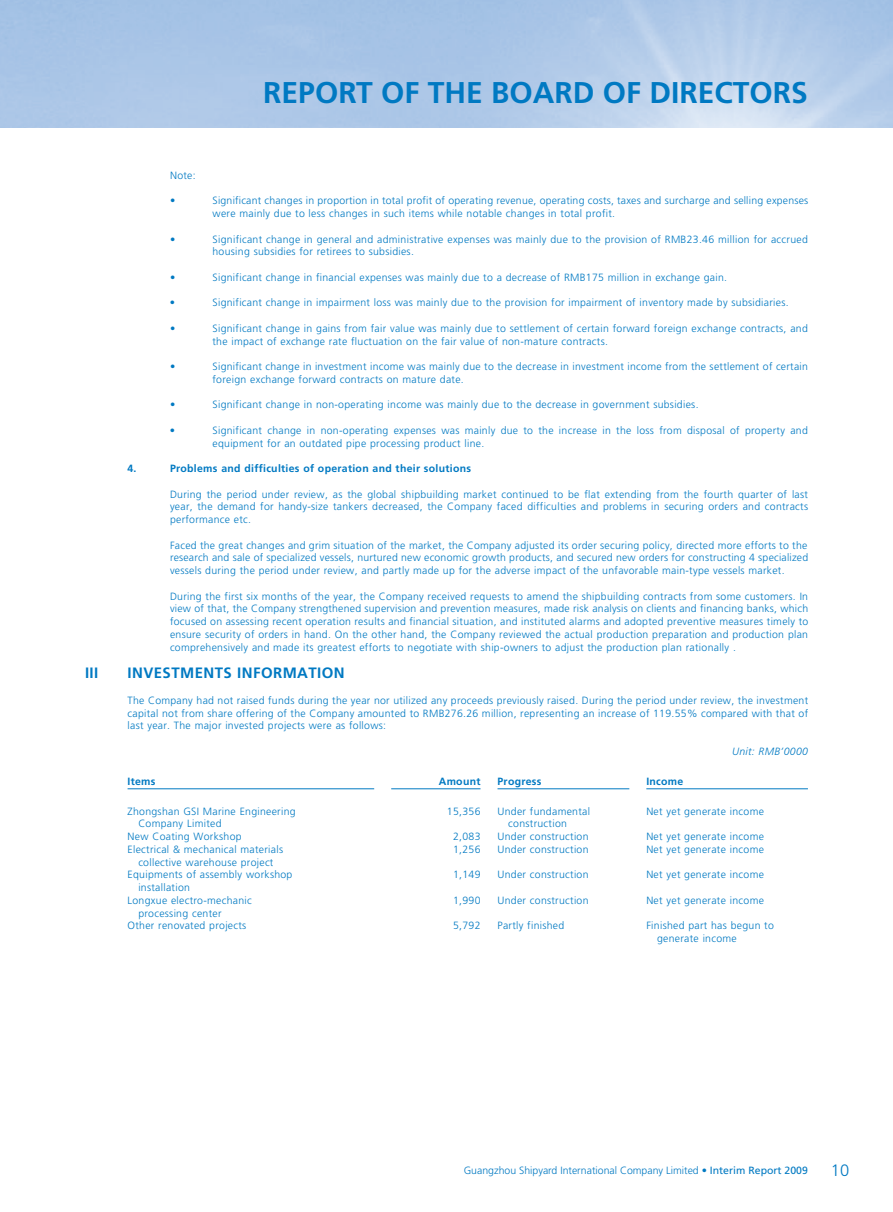
<style>
.page{position:relative;width:893px;height:1212px;background:#fff}
.page>*{position:absolute;margin:0;border:0;box-sizing:border-box;transform-origin:0 0}
.t1{font:700 30px "Frutiger LT Std";color:#0079c2}
.t2{font:300 16.5px "Frutiger LT Std";color:#0079c2}
.t3{font:700 15px "Frutiger LT Std";letter-spacing:.03em;color:#0079c2}
.t4{font:300 10.5px/12.8px "Frutiger LT Std";letter-spacing:.03em;color:#0079c2}
.t5{font:700 10.5px "Frutiger LT Std";letter-spacing:.03em;color:#0079c2}
.t6{font:300 10.5px "Frutiger LT Std";color:#0079c2}
.t7{font:italic 300 10.5px "Frutiger LT Std";letter-spacing:.03em;color:#0079c2}
.s1{font-weight:400}
</style>
<div class="page">
<img style="left:0;top:0;width:1px;height:128px">
<hr style="left:128px;top:788px;width:246px;height:1px;background:#0079c2">
<hr style="left:391px;top:788px;width:89px;height:1px;background:#0079c2">
<hr style="left:497px;top:788px;width:132px;height:1px;background:#0079c2">
<hr style="left:646px;top:788px;width:162px;height:1px;background:#0079c2">
<h3 class="t3" style="left:85px;top:664px;width:15px">III</h3>
<p class="t5" style="left:127px;top:462px;width:11px">4.</p>
<h1 class="t1" style="left:263px;top:75px;width:546px">REPORT OF THE BOARD OF DIRECTORS</h1>
<p class="t4" style="left:170px;top:169px;width:27px">Note:</p>
<p class="t4" style="left:170px;top:194px;width:7px">•</p>
<p class="t4" style="left:170px;top:233px;width:7px">•</p>
<p class="t4" style="left:170px;top:271px;width:7px">•</p>
<p class="t4" style="left:170px;top:296px;width:7px">•</p>
<p class="t4" style="left:170px;top:322px;width:7px">•</p>
<p class="t4" style="left:170px;top:360px;width:7px">•</p>
<p class="t4" style="left:170px;top:398px;width:7px">•</p>
<p class="t4" style="left:170px;top:424px;width:7px">•</p>
<p class="t4" style="left:213px;top:194px;width:597px">Significant changes in proportion in total profit of operating revenue, operating costs, taxes and surcharge and selling expenses</p>
<p class="t4" style="left:213px;top:207px;width:404px">were mainly due to less changes in such items while notable changes in total profit.</p>
<p class="t4" style="left:213px;top:233px;width:597px">Significant change in general and administrative expenses was mainly due to the provision of RMB23.46 million for accrued</p>
<p class="t4" style="left:213px;top:245px;width:203px">housing subsidies for retirees to subsidies.</p>
<p class="t4" style="left:213px;top:271px;width:516px">Significant change in financial expenses was mainly due to a decrease of RMB175 million in exchange gain.</p>
<p class="t4" style="left:212px;top:296px;width:578px">Significant change in impairment loss was mainly due to the provision for impairment of inventory made by subsidiaries.</p>
<p class="t4" style="left:213px;top:322px;width:597px">Significant change in gains from fair value was mainly due to settlement of certain forward foreign exchange contracts, and</p>
<p class="t4" style="left:212px;top:335px;width:397px">the impact of exchange rate fluctuation on the fair value of non-mature contracts.</p>
<p class="t4" style="left:213px;top:360px;width:597px">Significant change in investment income was mainly due to the decrease in investment income from the settlement of certain</p>
<p class="t4" style="left:212px;top:373px;width:253px">foreign exchange forward contracts on mature date.</p>
<p class="t4" style="left:213px;top:398px;width:488px">Significant change in non-operating income was mainly due to the decrease in government subsidies.</p>
<p class="t4" style="left:212px;top:424px;width:51px">Significant</p>
<p class="t4" style="left:659px;top:424px;width:24px">from</p>
<p class="t4" style="left:730px;top:424px;width:11px">of</p>
<p class="t4" style="left:267px;top:424px;width:36px">change</p>
<p class="t4" style="left:465px;top:424px;width:32px">mainly</p>
<p class="t4" style="left:501px;top:424px;width:19px">due</p>
<p class="t4" style="left:538px;top:424px;width:17px">the</p>
<p class="t4" style="left:616px;top:424px;width:17px">the</p>
<p class="t4" style="left:637px;top:424px;width:19px">loss</p>
<p class="t4" style="left:687px;top:424px;width:39px">disposal</p>
<p class="t4" style="left:790px;top:424px;width:19px">and</p>
<p class="t4" style="left:307px;top:424px;width:10px">in</p>
<p class="t4" style="left:321px;top:424px;width:69px">non-operating</p>
<p class="t4" style="left:559px;top:424px;width:40px">increase</p>
<p class="t4" style="left:602px;top:424px;width:10px">in</p>
<p class="t4" style="left:523px;top:424px;width:11px">to</p>
<p class="t4" style="left:745px;top:424px;width:41px">property</p>
<p class="t4" style="left:394px;top:424px;width:44px">expenses</p>
<p class="t4" style="left:441px;top:424px;width:20px">was</p>
<p class="t4" style="left:213px;top:437px;width:273px">equipment for an outdated pipe processing product line.</p>
<p class="t5" style="left:170px;top:462px;width:303px">Problems and difficulties of operation and their solutions</p>
<p class="t4" style="left:584px;top:488px;width:17px">flat</p>
<p class="t4" style="left:656px;top:488px;width:24px">from</p>
<p class="t4" style="left:704px;top:488px;width:31px">fourth</p>
<p class="t4" style="left:777px;top:488px;width:11px">of</p>
<p class="t4" style="left:207px;top:488px;width:17px">the</p>
<p class="t4" style="left:227px;top:488px;width:32px">period</p>
<p class="t4" style="left:262px;top:488px;width:29px">under</p>
<p class="t4" style="left:347px;top:488px;width:17px">the</p>
<p class="t4" style="left:367px;top:488px;width:30px">global</p>
<p class="t4" style="left:401px;top:488px;width:59px">shipbuilding</p>
<p class="t4" style="left:464px;top:488px;width:34px">market</p>
<p class="t4" style="left:501px;top:488px;width:49px">continued</p>
<p class="t4" style="left:568px;top:488px;width:13px">be</p>
<p class="t4" style="left:605px;top:488px;width:48px">extending</p>
<p class="t4" style="left:684px;top:488px;width:17px">the</p>
<p class="t4" style="left:792px;top:488px;width:18px">last</p>
<p class="t4" style="left:170px;top:488px;width:640px">During<br>year, the demand for handy-size tankers decreased, the Company faced difficulties and problems in securing orders and contracts performance etc.</p>
<p class="t4" style="left:170px;top:539px;width:640px;text-align:justify">Faced the great changes and grim situation of the market, the Company adjusted its order securing policy, directed more efforts to the research and sale of specialized vessels, nurtured new economic growth products, and secured new orders for constructing 4 specialized vessels during the period under review, and partly made up for the adverse impact of the unfavorable main-type vessels market.</p>
<p class="t4" style="left:170px;top:590px;width:640px;text-align:justify">During the first six months of the year, the Company received requests to amend the shipbuilding contracts from some customers In. view of that, the Company strengthened supervision and prevention measures, made risk analysis on clients and financing banks, which focused on assessing recent operation results and financial situation, and instituted alarms and adopted preventive measures timely to ensure security of orders in hand. On the other hand, the Company reviewed the actual production preparation and production plan comprehensively and made its greatest efforts to negotiate with ship-owners to adjust the production plan rationally .</p>
<h3 class="t3" style="left:128px;top:664px;width:219px">INVESTMENTS INFORMATION</h3>
<p class="t4" style="left:294px;top:488px;width:35px">review,</p>
<p class="t4" style="left:554px;top:488px;width:11px">to</p>
<p class="t4" style="left:738px;top:488px;width:36px">quarter</p>
<p class="t4" style="left:333px;top:488px;width:11px">as</p>
<p class="t4" style="left:128px;top:694px;width:682px;text-align:justify">The Company had not raised funds during the year nor utilized any proceeds previously raised. During the period under review, the investment capital not from share offering of the Company amounted to RMB276.26 million, representing an increase of 119.55% compared with that of last year. The major invested projects were as follows:</p>
<p class="t7" style="left:732px;top:745px;width:77px">Unit: RMB‘0000</p>
<p class="t5" style="left:646px;top:775px;width:39px">Income</p>
<p class="t5" style="left:128px;top:775px;width:30px">Items</p>
<p class="t4" style="left:138px;top:805px;width:159px;text-indent:-11px">Zhongshan GSI Marine Engineering<br>Company Limited</p>
<p class="t4" style="left:497px;top:805px;width:94px">Under fundamental</p>
<p class="t5" style="left:439px;top:775px;width:43px">Amount</p>
<p class="t5" style="left:497px;top:775px;width:46px">Progress</p>
<p class="t4" style="left:646px;top:805px;width:119px">Net yet generate income</p>
<p class="t4" style="left:646px;top:830px;width:119px">Net yet generate income</p>
<p class="t4" style="left:447px;top:805px;width:35px">15,356</p>
<p class="t4" style="left:508px;top:817px;width:60px">construction</p>
<p class="t4" style="left:128px;top:830px;width:116px">New Coating Workshop</p>
<p class="t4" style="left:128px;top:843px;width:157px">Electrical &amp; mechanical materials</p>
<p class="t4" style="left:138px;top:856px;width:137px">collective warehouse project</p>
<p class="t4" style="left:497px;top:830px;width:93px">Under construction</p>
<p class="t4" style="left:453px;top:830px;width:29px">2,083</p>
<p class="t4" style="left:497px;top:843px;width:93px">Under construction</p>
<p class="t4" style="left:646px;top:843px;width:119px">Net yet generate income</p>
<p class="t4" style="left:453px;top:843px;width:29px">1,256</p>
<p class="t4" style="left:138px;top:868px;width:156px;text-indent:-11px">Equipments of assembly workshop installation</p>
<p class="t4" style="left:646px;top:868px;width:119px">Net yet generate income</p>
<p class="t4" style="left:497px;top:868px;width:93px">Under construction</p>
<p class="t4" style="left:453px;top:868px;width:29px">1,149</p>
<p class="t4" style="left:138px;top:894px;width:115px;text-indent:-11px">Longxue electro-mechanic processing center</p>
<p class="t4" style="left:646px;top:894px;width:119px">Net yet generate income</p>
<p class="t4" style="left:497px;top:894px;width:93px">Under construction</p>
<p class="t4" style="left:453px;top:894px;width:29px">1,990</p>
<p class="t4" style="left:128px;top:919px;width:120px">Other renovated projects</p>
<p class="t4" style="left:453px;top:919px;width:29px">5,792</p>
<p class="t4" style="left:497px;top:919px;width:68px">Partly finished</p>
<p class="t4" style="left:646px;top:919px;width:129px">Finished part has begun to</p>
<p class="t4" style="left:657px;top:932px;width:81px">generate income</p>
<p class="t6" style="left:464px;top:1164px;width:346px">Guangzhou Shipyard International Company Limited <span class="s1">• Interim Report 2009</span></p>
<h2 class="t2" style="left:831px;top:1161px;width:20px">10</h2>
</div>
